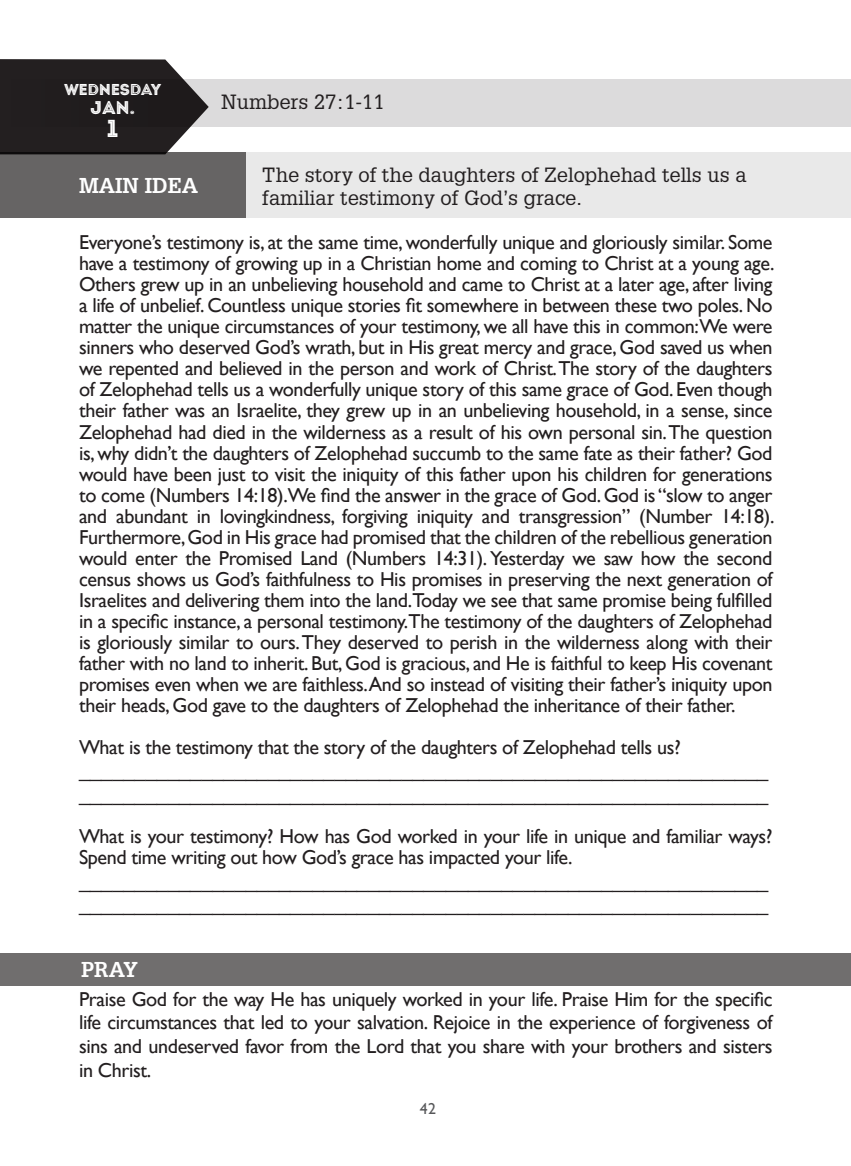
<style>
.page{position:relative;width:851px;height:1166px;background:#fff}
.page>*{position:absolute;margin:0;border:0;box-sizing:border-box;transform-origin:0 0}
.Week_of{font:24.5px "Intro Inline";color:#fff}
.t1{font:700 21px "Glypha LT Std";color:#fff}
.Text{font:20.12px/21px "Gill Sans";letter-spacing:-.02em;color:#231f20;text-align:justify}
.Text-2{font:20.12px/23.6px "Glypha LT Std";color:#231f20}
.Week_of-2{font:18.38px "Intro Inline";color:#fff}
.Week_of-3{font:15.75px "Intro Inline";letter-spacing:-.025em;color:#fff}
.t2{font:15.75px "Gill Sans";color:#57585a}
</style>
<div class="page">
<svg style="left:0;top:59px;width:191px;height:93px;background:#343132"></svg>
<div style="left:0;top:953px;width:850px;height:33px;background:#706e6e"></div>
<div style="left:0;top:152px;width:850px;height:66px;background:#e9e9e9"></div>
<div style="left:0;top:152px;width:245px;height:66px;background:#666464"></div>
<svg style="left:0;top:79px;width:850px;height:48px;background:#afadae"></svg>
<p class="Week_of-3" style="left:64px;top:80px;width:99px">WEDNESDAY</p>
<p class="Week_of-2" style="left:90px;top:97px;width:46px">JAN.</p>
<p class="Week_of" style="left:107px;top:114px;width:12px">1</p>
<p class="t1" style="left:79px;top:172px;width:121px">MAIN IDEA</p>
<p class="Text-2" style="left:221px;top:90px;width:165px">Numbers 27:1-11</p>
<p class="Text-2" style="left:262px;top:162px;width:486px">The story of the daughters of Zelophehad tells us a familiar testimony of God’s grace.</p>
<p class="Text" style="left:79px;top:232px;width:697px">Everyone’s testimony is, at the same time, wonderfully unique and gloriously similar. Some have a testimony of growing up in a Christian home and coming to Christ at a young age.<br>Others grew up in an unbelieving household and came to Christ at a later age, after living a life of unbelief. Countless unique stories fit somewhere in between these two poles. No matter the unique circumstances of your testimony, we all have this in common:We were sinners who deserved God’s wrath, but in His great mercy and grace, God saved us when we repented and believed in the person and work of Christ. The story of the daughters of Zelophehad tells us a wonderfully unique story of this same grace of God. Even though their father was an Israelite, they grew up in an unbelieving household, in a sense, since Zelophehad had died in the wilderness as a result of his own personal sin. The question is, why didn’t the daughters of Zelophehad succumb to the same fate as their father? God would have been just to visit the iniquity of this father upon his children for generations to come (Numbers 14:18).We find the answer in the grace of God. God is “slow to anger and abundant in lovingkindness, forgiving iniquity and transgression” (Number 14:18).<br>Furthermore, God in His grace had promised that the children of the rebellious generation would enter the Promised Land (Numbers 14:31). Yesterday we saw how the second census shows us God’s faithfulness to His promises in preserving the next generation of Israelites and delivering them into the land.Today we see that same promise being fulfilled in a specific instance, a personal testimony.The testimony of the daughters of Zelophehad is gloriously similar to ours. They deserved to perish in the wilderness along with their father with no land to inherit. But, God is gracious, and He is faithful to keep His covenant promises even when we are faithless.And so instead of visiting their father’s iniquity upon their heads, God gave to the daughters of Zelophehad the inheritance of their father.</p>
<p class="Text" style="left:79px;top:736px;width:603px">What is the testimony that the story of the daughters of Zelophehad tells us?</p>
<p class="Text" style="left:79px;top:760px;width:690px">______________________________________________________________</p>
<p class="Text" style="left:79px;top:784px;width:690px">______________________________________________________________</p>
<p class="Text" style="left:79px;top:826px;width:695px">What is your testimony? How has God worked in your life in unique and familiar ways?<br>Spend time writing out how God’s grace has impacted your life.</p>
<p class="Text" style="left:79px;top:870px;width:690px">______________________________________________________________</p>
<p class="Text" style="left:79px;top:894px;width:690px">______________________________________________________________</p>
<p class="t1" style="left:81px;top:956px;width:58px">PRAY</p>
<p class="Text" style="left:79px;top:987px;width:695px;line-height:23.6px">Praise God for the way He has uniquely worked in your life. Praise Him for the specific life circumstances that led to your salvation. Rejoice in the experience of forgiveness of sins and undeserved favor from the Lord that you share with your brothers and sisters in Christ.</p>
<p class="t2" style="left:420px;top:1099px;width:18px">42</p>
</div>
